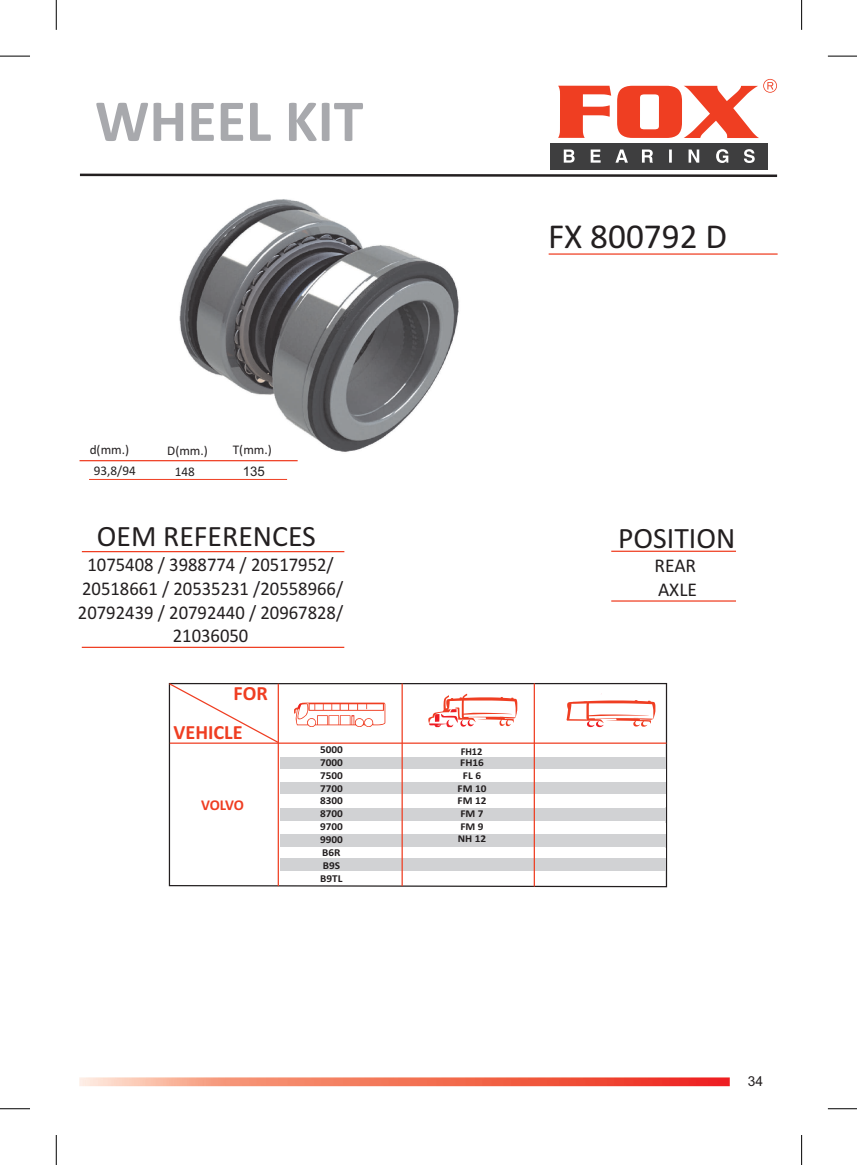
<style>
.page{position:relative;width:857px;height:1165px;background:#fff}
.page>*{position:absolute;margin:0;border:0;box-sizing:border-box;transform-origin:0 0}
.t1{font:700 60px "Calibri";color:#a8a9ad}
.t2{font:35.25px "Calibri";color:#231f20}
.t3{font:29.75px "Calibri";color:#231f20}
.t4{font:700 20.25px "Calibri";color:#ef3e22}
.t5{font:19.5px/23.8px "Calibri";color:#231f20;text-align:center;scale:.96 1}
.t6{font:19.5px/23.8px "Calibri";color:#231f20}
.t7{font:700 15px "Calibri";letter-spacing:-.02em;color:#ef3e22}
.t8{font:13.75px "Arial";color:#231f20}
.t9{font:13.25px "Calibri";color:#231f20}
.t10{font:13.25px "Arial";color:#231f20}
.t11{font:700 10.62px/12.9px "Calibri";color:#231f20;scale:1.06 1}
.t12{font:700 10.38px/12.8px "Calibri";color:#231f20;text-align:center;scale:1.08 1}
.t13{font:700 10.38px "Calibri";color:#231f20}
</style>
<div class="page">
<hr style="left:79px;top:460px;width:219px;height:1px;background:#ef3e22">
<hr style="left:89px;top:479px;width:198px;height:1px;background:#ef3e22">
<img style="left:79px;top:1077px;width:650px;height:9px">
<hr style="left:82px;top:647px;width:262px;height:1px;background:#ef3e22">
<hr style="left:548px;top:253px;width:229px;height:2px;background:#ef3e22">
<img style="left:179px;top:199px;width:280px;height:253px">
<svg style="left:168px;top:682px;width:499px;height:206px"></svg>
<svg style="left:294px;top:702px;width:91px;height:25px"></svg>
<svg style="left:428px;top:694px;width:89px;height:33px"></svg>
<svg style="left:566px;top:694px;width:89px;height:33px"></svg>
<hr style="left:170px;top:742px;width:496px;height:2px;background:#ef3e22">
<div style="left:280px;top:824px;width:385px;height:12px;background:#fff"></div>
<div style="left:280px;top:849px;width:385px;height:12px;background:#fff"></div>
<hr style="left:278px;top:684px;width:1px;height:202px;background:#ef3e22">
<div style="left:280px;top:745px;width:385px;height:12px;background:#fff"></div>
<div style="left:280px;top:782px;width:385px;height:12px;background:#d1d2d4"></div>
<div style="left:280px;top:794px;width:385px;height:12px;background:#fff"></div>
<div style="left:280px;top:808px;width:385px;height:12px;background:#d1d2d4"></div>
<div style="left:280px;top:757px;width:385px;height:12px;background:#d1d2d4"></div>
<svg style="left:168px;top:682px;width:112px;height:62px"></svg>
<div style="left:280px;top:858px;width:385px;height:12px;background:#d1d2d4"></div>
<div style="left:280px;top:834px;width:385px;height:12px;background:#d1d2d4"></div>
<div style="left:280px;top:769px;width:385px;height:13px;background:#fff"></div>
<hr style="left:401px;top:683px;width:2px;height:203px;background:#ef3e22">
<hr style="left:533px;top:683px;width:2px;height:203px;background:#ef3e22">
<hr style="left:611px;top:551px;width:125px;height:1px;background:#ef3e22">
<hr style="left:611px;top:600px;width:125px;height:2px;background:#ef3e22">
<hr style="left:82px;top:551px;width:262px;height:1px;background:#ef3e22">
<div style="left:550px;top:143px;width:217px;height:26px;background:#3e3e3f"></div>
<svg style="left:563px;top:150px;width:11px;height:13px"></svg>
<svg style="left:590px;top:150px;width:10px;height:13px"></svg>
<svg style="left:615px;top:150px;width:13px;height:13px"></svg>
<svg style="left:642px;top:150px;width:11px;height:13px"></svg>
<svg style="left:669px;top:150px;width:3px;height:13px"></svg>
<svg style="left:688px;top:150px;width:11px;height:13px"></svg>
<svg style="left:558px;top:79px;width:219px;height:59px"></svg>
<svg style="left:716px;top:149px;width:12px;height:14px"></svg>
<svg style="left:744px;top:149px;width:10px;height:14px"></svg>
<svg style="left:79px;top:173px;width:699px;height:4px"></svg>
<hr style="left:0;top:1108px;width:30px;height:1px;background:#000">
<hr style="left:56px;top:1135px;width:1px;height:30px;background:#000">
<hr style="left:0;top:56px;width:30px;height:1px;background:#000">
<hr style="left:56px;top:0;width:1px;height:30px;background:#000">
<svg style="left:828px;top:56px;width:29px;height:1px"></svg>
<hr style="left:801px;top:0;width:1px;height:30px;background:#000">
<svg style="left:828px;top:1108px;width:29px;height:1px"></svg>
<hr style="left:801px;top:1135px;width:1px;height:30px;background:#000">
<h1 class="t1" style="left:95px;top:96px;width:270px">WHEEL KIT</h1>
<p class="t9" style="left:90px;top:444px;width:41px">d(mm.)</p>
<p class="t9" style="left:167px;top:445px;width:42px">D(mm.)</p>
<p class="t9" style="left:233px;top:444px;width:40px">T(mm.)</p>
<p class="t9" style="left:94px;top:465px;width:43px">93,8/94</p>
<p class="t9" style="left:175px;top:466px;width:22px">148</p>
<p class="t10" style="left:243px;top:466px;width:24px">135</p>
<h3 class="t3" style="left:97px;top:524px;width:221px">OEM REFERENCES</h3>
<p class="t5" style="left:78px;top:554px;width:278px">1075408 / 3988774 / 20517952/<br>20518661 / 20535231 /20558966/<br>20792439 / 20792440 / 20967828/<br>21036050</p>
<p class="t4" style="left:234px;top:685px;width:36px">FOR</p>
<p class="t4" style="left:173px;top:723px;width:71px">VEHICLE</p>
<p class="t7" style="left:201px;top:799px;width:44px">VOLVO</p>
<p class="t11" style="left:320px;top:744px;width:23px">5000<br>7000<br>7500<br>7700<br>8300<br>8700<br>9700<br>9900<br>B6R<br>B9S<br>B9TL</p>
<h2 class="t2" style="left:548px;top:222px;width:181px">FX 800792 D</h2>
<p class="t13" style="left:461px;top:747px;width:23px">FH12</p>
<p class="t12" style="left:457px;top:757px;width:28px">FH16<br>FL 6<br>FM 10<br>FM 12<br>FM 7<br>FM 9<br>NH 12</p>
<h3 class="t3" style="left:618px;top:526px;width:119px">POSITION</h3>
<p class="t6" style="left:654px;top:555px;width:44px">REAR<br>AXLE</p>
<p class="t8" style="left:747px;top:1076px;width:17px">34</p>
</div>
